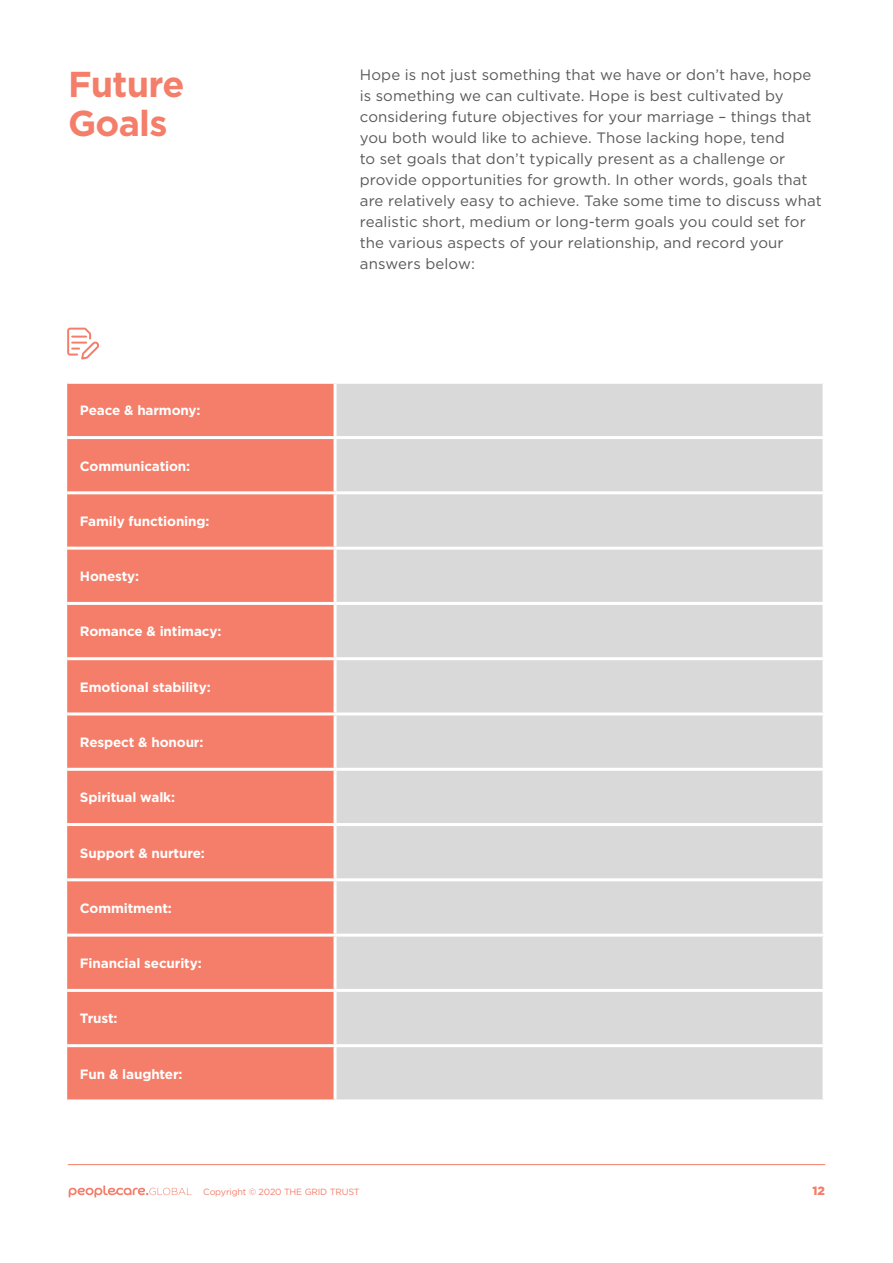
<style>
.page{position:relative;width:893px;height:1263px;background:#fff}
.page>*{position:absolute;margin:0;border:0;box-sizing:border-box;transform-origin:0 0}
.t1{font:700 36px/39px "Gotham";letter-spacing:-.02em;color:#f47e69}
.t2{font:15px/21px "Gotham";letter-spacing:.005em;color:#58595b}
.t3{font:700 13.5px "Gotham";letter-spacing:-.01em;color:#fff}
.t4{font:900 12px "Gotham";color:#f47e69}
.t5{font:9px "Gotham";letter-spacing:-.02em;color:#f47e69}
</style>
<div class="page">
<svg style="left:67px;top:328px;width:32px;height:31px"></svg>
<div style="left:67px;top:384px;width:267px;height:715px;background:#f47e69"></div>
<div style="left:337px;top:384px;width:486px;height:715px;background:#d9d9d9"></div>
<hr style="left:67px;top:436px;width:268px;height:3px;background:#fff">
<hr style="left:335px;top:436px;width:491px;height:3px;background:#fff">
<hr style="left:67px;top:491px;width:268px;height:3px;background:#fff">
<hr style="left:335px;top:491px;width:491px;height:3px;background:#fff">
<hr style="left:67px;top:547px;width:268px;height:3px;background:#fff">
<hr style="left:335px;top:547px;width:491px;height:3px;background:#fff">
<hr style="left:67px;top:602px;width:268px;height:3px;background:#fff">
<hr style="left:335px;top:602px;width:491px;height:3px;background:#fff">
<hr style="left:67px;top:657px;width:268px;height:3px;background:#fff">
<hr style="left:335px;top:657px;width:491px;height:3px;background:#fff">
<hr style="left:67px;top:712px;width:268px;height:3px;background:#fff">
<hr style="left:335px;top:712px;width:491px;height:3px;background:#fff">
<hr style="left:67px;top:768px;width:268px;height:3px;background:#fff">
<hr style="left:335px;top:768px;width:491px;height:3px;background:#fff">
<hr style="left:67px;top:823px;width:268px;height:3px;background:#fff">
<hr style="left:335px;top:823px;width:491px;height:3px;background:#fff">
<hr style="left:67px;top:878px;width:268px;height:3px;background:#fff">
<hr style="left:335px;top:878px;width:491px;height:3px;background:#fff">
<hr style="left:67px;top:933px;width:268px;height:3px;background:#fff">
<hr style="left:335px;top:933px;width:491px;height:3px;background:#fff">
<hr style="left:67px;top:989px;width:268px;height:3px;background:#fff">
<hr style="left:335px;top:989px;width:491px;height:3px;background:#fff">
<hr style="left:67px;top:1044px;width:268px;height:3px;background:#fff">
<hr style="left:335px;top:1044px;width:491px;height:3px;background:#fff">
<hr style="left:68px;top:1164px;width:757px;height:1px;background:#f47e69">
<svg style="left:69px;top:1185px;width:123px;height:12px"></svg>
<h1 class="t1" style="left:68px;top:64px;width:118px">Future<br>Goals</h1>
<p class="t2" style="left:360px;top:64px;width:463px">Hope is not just something that we have or don’t have, hope is something we can cultivate. Hope is best cultivated by considering future objectives for your marriage – things that you both would like to achieve. Those lacking hope, tend<br>to set goals that don’t typically present as a challenge or provide opportunities for growth. In other words, goals that are relatively easy to achieve. Take some time to discuss what realistic short, medium or long-term goals you could set for the various aspects of your relationship, and record your answers below:</p>
<p class="t3" style="left:80px;top:402px;width:122px">Peace &amp; harmony:</p>
<p class="t3" style="left:80px;top:457px;width:112px">Communication:</p>
<p class="t3" style="left:80px;top:512px;width:131px">Family functioning:</p>
<p class="t3" style="left:80px;top:567px;width:61px">Honesty:</p>
<p class="t3" style="left:80px;top:623px;width:143px">Romance &amp; intimacy:</p>
<p class="t3" style="left:80px;top:678px;width:132px">Emotional stability:</p>
<p class="t3" style="left:80px;top:733px;width:125px">Respect &amp; honour:</p>
<p class="t3" style="left:80px;top:788px;width:97px">Spiritual walk:</p>
<p class="t3" style="left:80px;top:844px;width:126px">Support &amp; nurture:</p>
<p class="t3" style="left:80px;top:899px;width:93px">Commitment:</p>
<p class="t3" style="left:80px;top:954px;width:123px">Financial security:</p>
<p class="t3" style="left:80px;top:1010px;width:39px">Trust:</p>
<p class="t3" style="left:80px;top:1065px;width:104px">Fun &amp; laughter:</p>
<p class="t5" style="left:203px;top:1186px;width:158px">Copyright © 2020 THE GRID TRUST</p>
<p class="t4" style="left:813px;top:1182px;width:14px">12</p>
</div>
